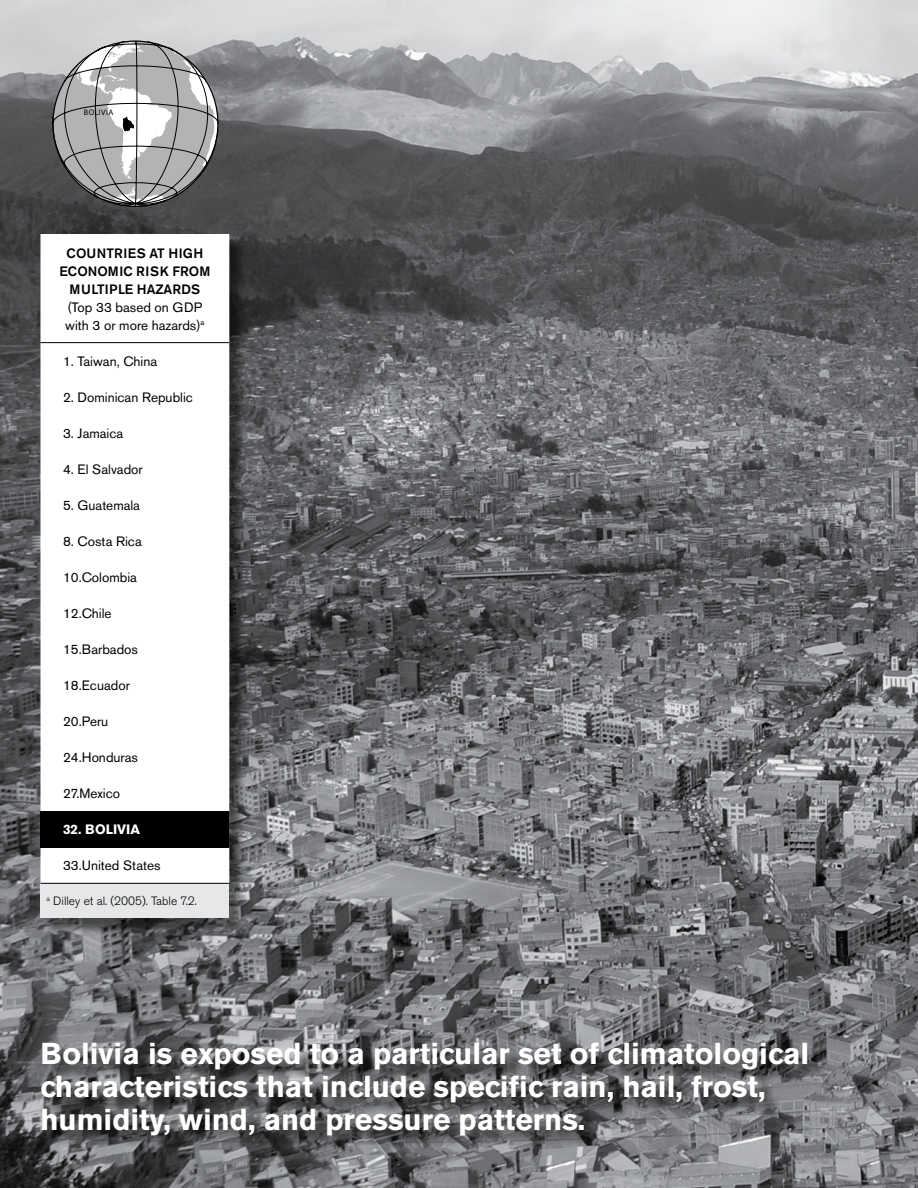
<style>
.page{position:relative;width:918px;height:1188px;background:#fff}
.page>*{position:absolute;margin:0;border:0;box-sizing:border-box;transform-origin:0 0}
.t1{font:700 30px/33px "Akzidenz Grotesk BE";color:#fff}
.t2{font:13.5px/18px "Akzidenz Grotesk BE";color:#000}
.t3{font:500 13.5px/18px "Akzidenz Grotesk BE";color:#000;text-align:center}
.t4{font:700 13.5px "Akzidenz Grotesk BE";color:#fff}
.t5{font:300 12px "Akzidenz Grotesk BE";color:#000}
.t6{font:800 8.1px "Futura";letter-spacing:.05em;color:#000}
</style>
<div class="page">
<img style="left:0;top:0;width:918px;height:1188px">
<div style="left:44px;top:1045px;width:782px;height:109px;background:#000;opacity:.75"></div>
<svg style="left:52px;top:40px;width:167px;height:167px;background:#a3a3a4"></svg>
<div style="left:43px;top:236px;width:205px;height:701px;background:#000;opacity:.55"></div>
<svg style="left:40px;top:234px;width:189px;height:649px"></svg>
<div style="left:40px;top:811px;width:189px;height:36px;background:#000"></div>
<div style="left:40px;top:883px;width:189px;height:35px;background:#e6e7e8"></div>
<hr style="left:40px;top:342px;width:189px;height:1px;background:#000">
<hr style="left:40px;top:883px;width:189px;height:1px;background:#000">
<p class="t6" style="left:84px;top:108px;width:31px">BOLIVIA</p>
<p class="t3" style="left:60px;top:244px;width:152px">COUNTRIES AT HIGH<br>ECONOMIC RISK FROM<br>MULTIPLE HAZARDS</p>
<p class="t2" style="left:65px;top:298px;width:141px">(Top 33 based on GDP with 3 or more hazards)<sup>a</sup></p>
<p class="t2" style="left:63px;top:352px;width:96px">1. Taiwan, China</p>
<p class="t2" style="left:63px;top:388px;width:131px">2. Dominican Republic</p>
<p class="t2" style="left:63px;top:424px;width:62px">3. Jamaica</p>
<p class="t2" style="left:63px;top:460px;width:81px">4. El Salvador</p>
<p class="t2" style="left:63px;top:496px;width:79px">5. Guatemala</p>
<p class="t2" style="left:63px;top:532px;width:80px">8. Costa Rica</p>
<p class="t2" style="left:63px;top:568px;width:75px">10.Colombia</p>
<p class="t2" style="left:63px;top:604px;width:50px">12.Chile</p>
<p class="t2" style="left:63px;top:640px;width:77px">15.Barbados</p>
<p class="t2" style="left:63px;top:676px;width:68px">18.Ecuador</p>
<p class="t2" style="left:63px;top:712px;width:47px">20.Peru</p>
<p class="t2" style="left:63px;top:749px;width:77px">24.Honduras</p>
<p class="t2" style="left:63px;top:785px;width:59px">27.Mexico</p>
<p class="t4" style="left:63px;top:822px;width:79px">32. BOLIVIA</p>
<p class="t2" style="left:63px;top:857px;width:99px">33.United States</p>
<p class="t5" style="left:46px;top:894px;width:152px"><sup>a</sup> Dilley et al. (2005). Table 7.2.</p>
<h1 class="t1" style="left:40px;top:1037px;width:770px">Bolivia is exposed to a particular set of climatological characteristics that include specific rain, hail, frost, humidity, wind, and pressure patterns.</h1>
</div>
